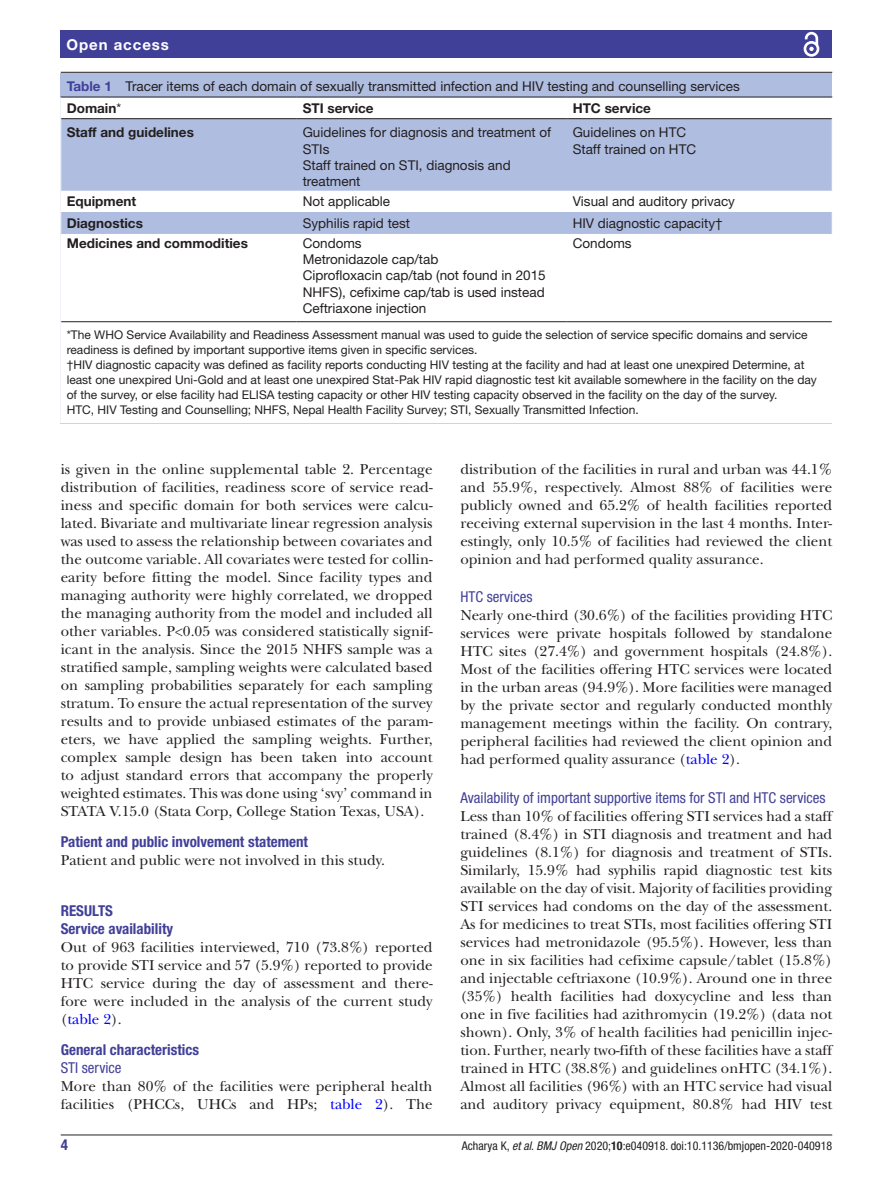
<style>
.page{position:relative;width:893px;height:1191px;background:#fff}
.page>*{position:absolute;margin:0;border:0;box-sizing:border-box;transform-origin:0 0}
.t1{font:15px/18px "New Baskerville";color:#231f20;text-align:justify}
.t2{font:700 condensed 15px/18px "Helvetica Neue LT Std";color:#414099}
.t3{font:condensed 15px "Helvetica Neue LT Std";color:#414099}
.t4{font:700 15px "Helvetica Neue LT Std";letter-spacing:.065em;color:#fff}
.t5{font:13.5px/16.2px "Helvetica Neue LT Std";color:#231f20}
.t6{font:700 13.5px "Helvetica Neue LT Std";color:#231f20}
.t7{font:12px/15px "Helvetica Neue LT Std";color:#231f20}
.t8{font:condensed 12px "Helvetica Neue LT Std";color:#231f20}
.s1{font-weight:700;color:#414099}
.s2{font-weight:700}
.s3{color:#00f}
.s4{font-style:italic}
</style>
<div class="page">
<hr style="left:61px;top:1134px;width:771px;height:1px;background:#231f20">
<div style="left:61px;top:31px;width:771px;height:27px;background:#414099"></div>
<svg style="left:803px;top:31px;width:17px;height:26px"></svg>
<div style="left:61px;top:73px;width:771px;height:350px;background:#afbde1"></div>
<hr style="left:61px;top:72px;width:771px;height:1px;background:#231f20">
<div style="left:61px;top:98px;width:771px;height:325px;background:#fff"></div>
<svg style="left:61px;top:119px;width:771px;height:115px"></svg>
<hr style="left:61px;top:97px;width:236px;height:1px;background:#231f20">
<hr style="left:61px;top:118px;width:236px;height:1px;background:#231f20">
<hr style="left:297px;top:97px;width:270px;height:1px;background:#231f20">
<hr style="left:297px;top:118px;width:270px;height:1px;background:#231f20">
<hr style="left:567px;top:97px;width:265px;height:1px;background:#231f20">
<hr style="left:567px;top:118px;width:265px;height:1px;background:#231f20">
<hr style="left:297px;top:321px;width:270px;height:1px;background:#231f20">
<hr style="left:567px;top:321px;width:265px;height:1px;background:#231f20">
<hr style="left:61px;top:321px;width:236px;height:1px;background:#231f20">
<svg style="left:60px;top:97px;width:1px;height:22px"></svg>
<svg style="left:60px;top:190px;width:1px;height:44px"></svg>
<hr style="left:67px;top:353px;width:765px;height:2px;background:#fff">
<hr style="left:67px;top:398px;width:765px;height:2px;background:#fff">
<hr style="left:67px;top:413px;width:765px;height:2px;background:#fff">
<p class="t4" style="left:66px;top:35px;width:104px">Open access</p>
<p class="t5" style="left:67px;top:75px;width:675px;line-height:22px"><span class="s1">Table 1</span> Tracer items of each domain of sexually transmitted infection and HIV testing and counselling services<br><span class="s2">Domain</span>*</p>
<p class="t6" style="left:303px;top:99px;width:72px">STI service</p>
<p class="t6" style="left:573px;top:99px;width:80px">HTC service</p>
<p class="t6" style="left:67px;top:124px;width:129px">Staff and guidelines</p>
<p class="t5" style="left:303px;top:124px;width:250px">Guidelines for diagnosis and treatment of<br>STIs<br>Staff trained on STI, diagnosis and treatment</p>
<p class="t5" style="left:573px;top:124px;width:125px">Guidelines on HTC<br>Staff trained on HTC</p>
<p class="t6" style="left:67px;top:193px;width:71px">Equipment</p>
<p class="t5" style="left:303px;top:193px;width:89px">Not applicable</p>
<p class="t5" style="left:573px;top:193px;width:164px">Visual and auditory privacy</p>
<p class="t6" style="left:67px;top:215px;width:78px">Diagnostics</p>
<p class="t5" style="left:303px;top:215px;width:109px">Syphilis rapid test</p>
<p class="t5" style="left:573px;top:215px;width:152px">HIV diagnostic capacity†</p>
<p class="t6" style="left:67px;top:235px;width:183px">Medicines and commodities</p>
<p class="t5" style="left:303px;top:235px;width:245px">Condoms<br>Metronidazole cap/tab<br>Ciprofloxacin cap/tab (not found in 2015<br>NHFS), cefixime cap/tab is used instead<br>Ceftriaxone injection</p>
<p class="t5" style="left:573px;top:235px;width:61px">Condoms</p>
<p class="t7" style="left:67px;top:327px;width:752px">*The WHO Service Availability and Readiness Assessment manual was used to guide the selection of service specific domains and service readiness is defined by important supportive items given in specific services.<br>†HIV diagnostic capacity was defined as facility reports conducting HIV testing at the facility and had at least one unexpired Determine, at least one unexpired Uni-Gold and at least one unexpired Stat-Pak HIV rapid diagnostic test kit available somewhere in the facility on the day of the survey, or else facility had ELISA testing capacity or other HIV testing capacity observed in the facility on the day of the survey.<br>HTC, HIV Testing and Counselling; NHFS, Nepal Health Facility Survey; STI, Sexually Transmitted Infection.</p>
<p class="t1" style="left:61px;top:460px;width:373px">is given in the online supplemental table 2. Percentage distribution of facilities, readiness score of service read&shy;iness and specific domain for both services were calcu&shy;lated. Bivariate and multivariate linear regression analysis was used to assess the relationship between covariates and the outcome variable. All covariates were tested for collin&shy;earity before fitting the model. Since facility types and managing authority were highly correlated, we dropped the managing authority from the model and included all other variables. P&lt;0.05 was considered statistically signif&shy;icant in the analysis. Since the 2015 NHFS sample was a stratified sample, sampling weights were calculated based on sampling probabilities separately for each sampling stratum. To ensure the actual representation of the survey results and to provide unbiased estimates of the param&shy;eters, we have applied the sampling weights. Further, complex sample design has been taken into account to adjust standard errors that accompany the properly weighted estimates. This was done using ‘svy’ command in STATA V.15.0 (Stata Corp, College Station Texas, USA).</p>
<p class="t2" style="left:61px;top:832px;width:249px">Patient and public involvement statement</p>
<p class="t1" style="left:61px;top:851px;width:326px">Patient and public were not involved in this study.</p>
<p class="t2" style="left:61px;top:901px;width:114px">RESULTS<br>Service availability</p>
<p class="t1" style="left:61px;top:938px;width:373px">Out of 963 facilities interviewed, 710 (73.8%) reported to provide STI service and 57 (5.9%) reported to provide HTC service during the day of assessment and there&shy;fore were included in the analysis of the current study (<span class="s3">table 2</span>).</p>
<p class="t2" style="left:61px;top:1040px;width:140px">General characteristics</p>
<p class="t3" style="left:61px;top:1059px;width:62px">STI service</p>
<p class="t1" style="left:61px;top:1077px;width:373px">More than 80% of the facilities were peripheral health facilities (PHCCs, UHCs and HPs; <span class="s3">table 2</span>). The</p>
<p class="t1" style="left:460px;top:460px;width:373px">distribution of the facilities in rural and urban was 44.1% and 55.9%, respectively. Almost 88% of facilities were publicly owned and 65.2% of health facilities reported receiving external supervision in the last 4 months. Inter&shy;estingly, only 10.5% of facilities had reviewed the client opinion and had performed quality assurance.</p>
<p class="t3" style="left:460px;top:588px;width:74px">HTC services</p>
<p class="t1" style="left:460px;top:606px;width:373px">Nearly one-third (30.6%) of the facilities providing HTC services were private hospitals followed by standalone HTC sites (27.4%) and government hospitals (24.8%).<br>Most of the facilities offering HTC services were located in the urban areas (94.9%). More facilities were managed by the private sector and regularly conducted monthly management meetings within the facility. On contrary, peripheral facilities had reviewed the client opinion and had performed quality assurance (<span class="s3">table 2</span>).</p>
<p class="t3" style="left:460px;top:789px;width:367px">Availability of important supportive items for STI and HTC services</p>
<p class="t1" style="left:460px;top:807px;width:373px">Less than 10% of facilities offering STI services had a staff trained (8.4%) in STI diagnosis and treatment and had guidelines (8.1%) for diagnosis and treatment of STIs.<br>Similarly, 15.9% had syphilis rapid diagnostic test kits available on the day of visit. Majority of facilities providing STI services had condoms on the day of the assessment.<br>As for medicines to treat STIs, most facilities offering STI services had metronidazole (95.5%). However, less than one in six facilities had cefixime capsule/tablet (15.8%) and injectable ceftriaxone (10.9%). Around one in three (35%) health facilities had doxycycline and less than one in five facilities had azithromycin (19.2%) (data not shown). Only, 3% of health facilities had penicillin injec&shy;tion. Further, nearly two-fifth of these facilities have a staff trained in HTC (38.8%) and guidelines onHTC (34.1%).<br>Almost all facilities (96%) with an HTC service had visual and auditory privacy equipment, 80.8% had HIV test</p>
<p class="t2" style="left:61px;top:1135px;width:9px">4</p>
<p class="t8" style="left:462px;top:1138px;width:372px">Acharya K, <span class="s4">et al</span>. <span class="s4">BMJ Open</span> 2020;<span class="s2">10</span>:e040918. doi:10.1136/bmjopen-2020-040918</p>
</div>
